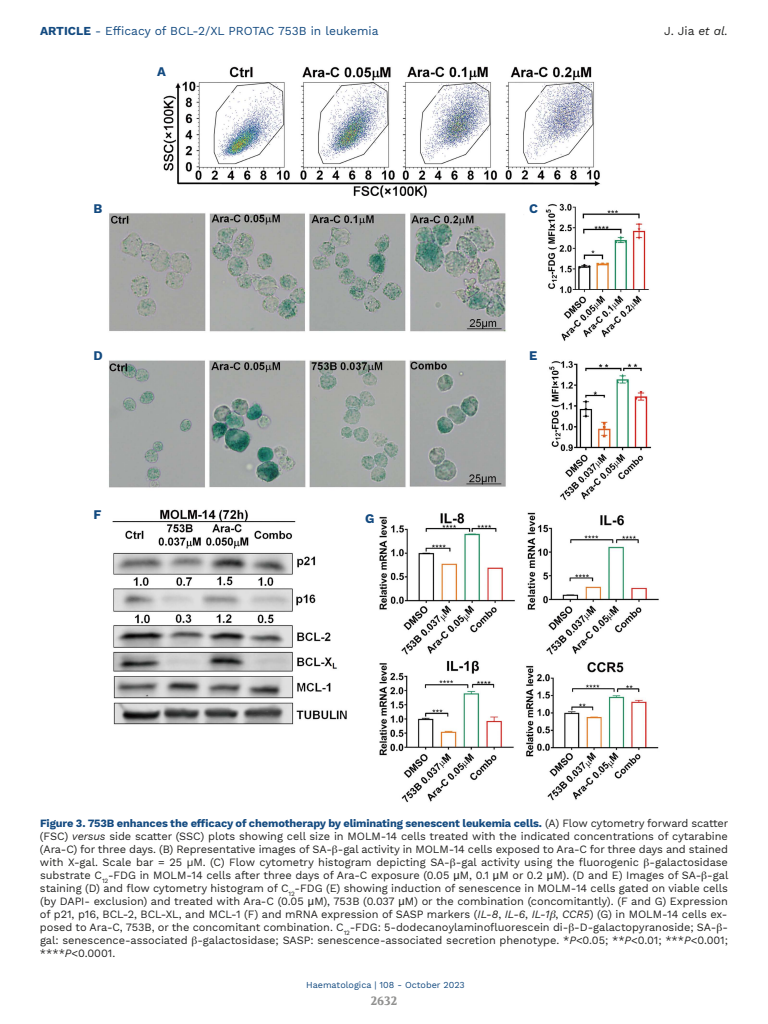
<style>
.page{position:relative;width:768px;height:1024px;background:#fff}
.page>*{position:absolute;margin:0;border:0;box-sizing:border-box;transform-origin:0 0}
.t1{font:700 13px "Work Sans";color:#134a80}
.t2{font:12px "Work Sans";color:#134a80}
.t3{font:12px "Work Sans";color:#222221}
.t4{font:700 12px "Volkhov";color:#919190}
.t5{font:11px/13px "Work Sans";letter-spacing:-.005em;color:#222221;text-align:justify}
.t6{font:9px "Work Sans";color:#134a80}
.s1{font-weight:700}
.s2{font-style:italic}
.s3{font-weight:700;color:#134a80}
.s4{font-family:"Lucida Grande"}
</style>
<div class="page">
<img style="left:109px;top:66px;width:550px;height:737px">
<p class="t2" style="left:40px;top:24px;width:340px"><span class="s1">ARTICLE</span> - Efficacy of BCL-2/XL PROTAC 753B in leukemia</p>
<p class="t3" style="left:664px;top:24px;width:65px">J. Jia <span class="s2">et al.</span></p>
<p class="t1" style="left:157px;top:64px;width:10px">A</p>
<p class="t1" style="left:94px;top:201px;width:10px">B</p>
<p class="t1" style="left:529px;top:201px;width:10px">C</p>
<p class="t1" style="left:94px;top:348px;width:11px">D</p>
<p class="t1" style="left:94px;top:507px;width:9px">F</p>
<p class="t1" style="left:365px;top:511px;width:11px">G</p>
<p class="t1" style="left:529px;top:348px;width:10px">E</p>
<p class="t5" style="left:40px;top:817px;width:690px"><span class="s3">Figure 3. 753B enhances the efficacy of chemotherapy by eliminating senescent leukemia cells.</span> (A) Flow cytometry forward scatter (FSC) <span class="s2">versus</span> side scatter (SSC) plots showing cell size in MOLM-14 cells treated with the indicated concentrations of cytarabine (Ara-C) for three days. (B) Representative images of SA- -gal activity in MOLM-14 cells exposed to Ara-C for three days and stained with X-gal. Scale bar = 25 µM. (C) Flow cytometry histogram depicting SA- -gal activity using the fluorogenic -galactosidase substrate C<sub>12</sub>-FDG in MOLM-14 cells after three days of Ara-C exposure (0.05 <span class="s4">µ</span>M, 0.1 <span class="s4">µ</span>M or 0.2 <span class="s4">µ</span>M). (D and E) Images of SA- -gal staining (D) and flow cytometry histogram of C<sub>12</sub>-FDG (E) showing induction of senescence in MOLM-14 cells gated on viable cells (by DAPI- exclusion) and treated with Ara-C (0.05 <span class="s4">µ</span>M), 753B (0.037 <span class="s4">µ</span>M) or the combination (concomitantly). (F and G) Expression of p21, p16, BCL-2, BCL-XL, and MCL-1 (F) and mRNA expression of SASP markers (<span class="s2">IL-8</span>, <span class="s2">IL-6</span>, <span class="s2">IL-1</span> , <span class="s2">CCR5</span>) (G) in MOLM-14 cells ex&shy;posed to Ara-C, 753B, or the concomitant combination. C<sub>12</sub>-FDG: 5-dodecanoylaminofluorescein di- -D-galactopyranoside; SA- - gal: senescence-associated -galactosidase; SASP: senescence-associated secretion phenotype. *<span class="s2">P</span>&lt;0.05; **<span class="s2">P</span>&lt;0.01; ***<span class="s2">P</span>&lt;0.001; ****<span class="s2">P</span>&lt;0.0001.</p>
<p class="t6" style="left:306px;top:979px;width:160px">Haematologica | 108 - October 2023</p>
<p class="t4" style="left:371px;top:993px;width:28px">2632</p>
</div>
